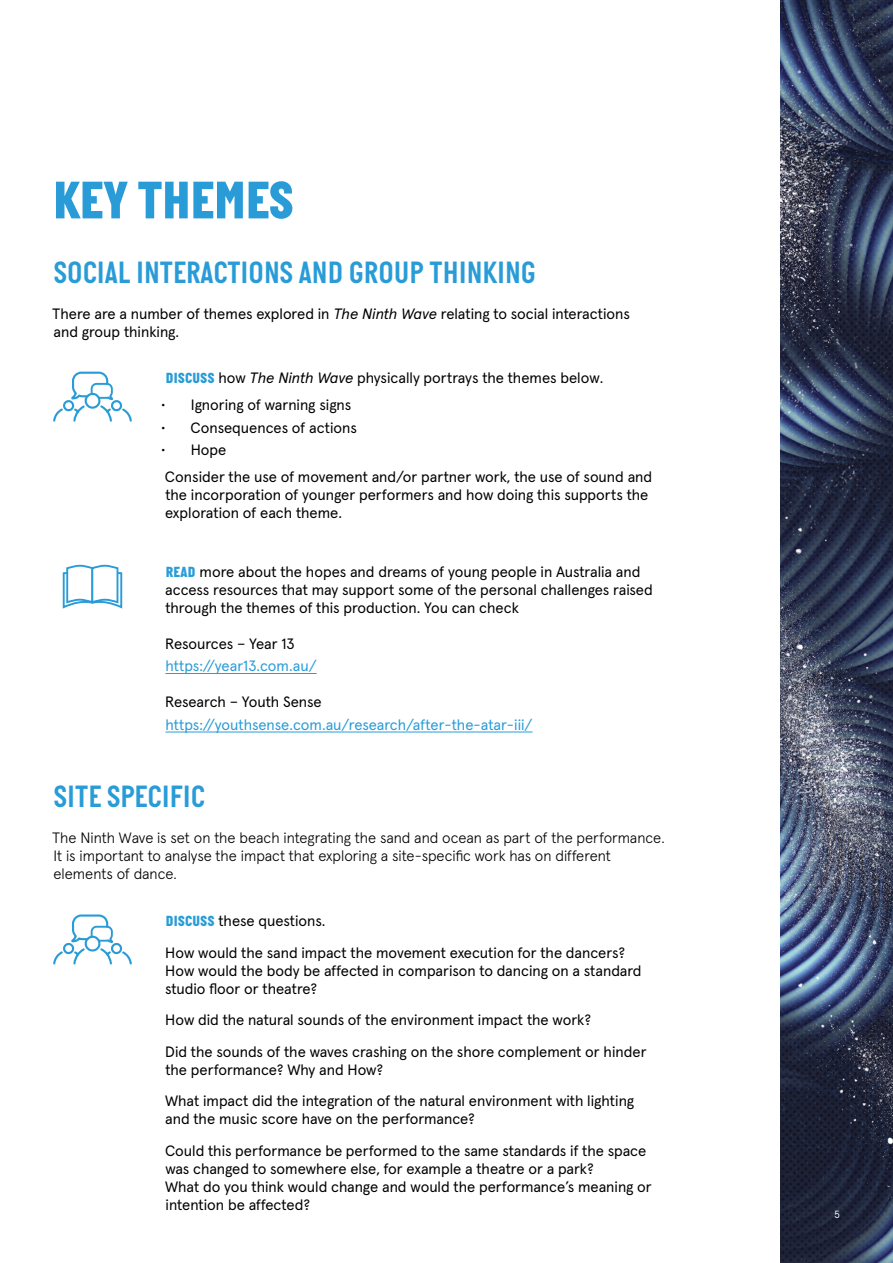
<style>
.page{position:relative;width:893px;height:1263px;background:#fff}
.page>*{position:absolute;margin:0;border:0;box-sizing:border-box;transform-origin:0 0}
.t1{font:800 54px "Italian Plate No 2";color:#299cd7}
.t2{font:600 31.5px "Italian Plate No 2";color:#299cd7}
.t3{font:15px/18px "Apercu";color:#000}
.t4{font:300 15px/18px "Apercu";color:#000}
.t5{font:15px "Apercu";color:#299cd7}
.t6{font:10.5px "Apercu";color:#fff}
.s1{font-style:italic}
.s2{font-family:"Italian Plate No 2";font-weight:800;color:#299cd7}
</style>
<div class="page">
<img style="left:781px;top:0;width:112px;height:1263px">
<svg style="left:62px;top:564px;width:61px;height:45px"></svg>
<svg style="left:53px;top:371px;width:79px;height:51px"></svg>
<svg style="left:53px;top:914px;width:79px;height:51px"></svg>
<hr style="left:165px;top:673px;width:152px;height:1px;background:#299cd7">
<hr style="left:165px;top:731px;width:368px;height:1px;background:#299cd7">
<h1 class="t1" style="left:53px;top:171px;width:242px">KEY THEMES</h1>
<h2 class="t2" style="left:54px;top:256px;width:484px">SOCIAL INTERACTIONS AND GROUP THINKING</h2>
<p class="t3" style="left:52px;top:304px;width:579px">There are a number of themes explored in <span class="s1">The Ninth Wave</span> relating to social interactions and group thinking.</p>
<p class="t3" style="left:166px;top:368px;width:439px"><span class="s2">DISCUSS</span> how <span class="s1">The Ninth Wave</span> physically portrays the themes below.</p>
<p class="t3" style="left:161px;top:395px;width:192px">• Ignoring of warning signs</p>
<p class="t3" style="left:161px;top:417px;width:197px">• Consequences of actions</p>
<p class="t3" style="left:161px;top:435px;width:493px;line-height:27px">• Hope<br>Consider the use of movement and/or partner work, the use of sound and</p>
<p class="t3" style="left:165px;top:485px;width:485px">the incorporation of younger performers and how doing this supports the exploration of each theme.</p>
<p class="t3" style="left:165px;top:561px;width:489px"><span class="s2">READ</span> more about the hopes and dreams of young people in Australia and access resources that may support some of the personal challenges raised through the themes of this production. You can check</p>
<p class="t3" style="left:165px;top:633px;width:131px">Resources – Year 13</p>
<p class="t5" style="left:165px;top:654px;width:153px">https://year13.com.au/</p>
<p class="t3" style="left:165px;top:691px;width:158px">Research – Youth Sense</p>
<p class="t5" style="left:165px;top:713px;width:369px">https://youthsense.com.au/research/after-the-atar-iii/</p>
<h2 class="t2" style="left:54px;top:780px;width:152px">SITE SPECIFIC</h2>
<p class="t4" style="left:52px;top:828px;width:614px">The Ninth Wave is set on the beach integrating the sand and ocean as part of the performance.<br>It is important to analyse the impact that exploring a site-specific work has on different elements of dance.</p>
<p class="t3" style="left:165px;top:904px;width:461px;line-height:31.5px"><span class="s2">DISCUSS</span> these questions.<br>How would the sand impact the movement execution for the dancers?</p>
<p class="t3" style="left:165px;top:960px;width:478px">How would the body be affected in comparison to dancing on a standard studio floor or theatre?</p>
<p class="t3" style="left:165px;top:1003px;width:483px;line-height:31.5px">How did the natural sounds of the environment impact the work?<br>Did the sounds of the waves crashing on the shore complement or hinder</p>
<p class="t3" style="left:165px;top:1052px;width:471px;line-height:31.5px">the performance? Why and How?<br>What impact did the integration of the natural environment with lighting</p>
<p class="t3" style="left:165px;top:1102px;width:483px;line-height:31.5px">and the music score have on the performance?<br>Could this performance be performed to the same standards if the space</p>
<p class="t3" style="left:165px;top:1158px;width:488px">was changed to somewhere else, for example a theatre or a park?<br>What do you think would change and would the performance’s meaning or intention be affected?</p>
<p class="t6" style="left:834px;top:1206px;width:7px">5</p>
</div>
